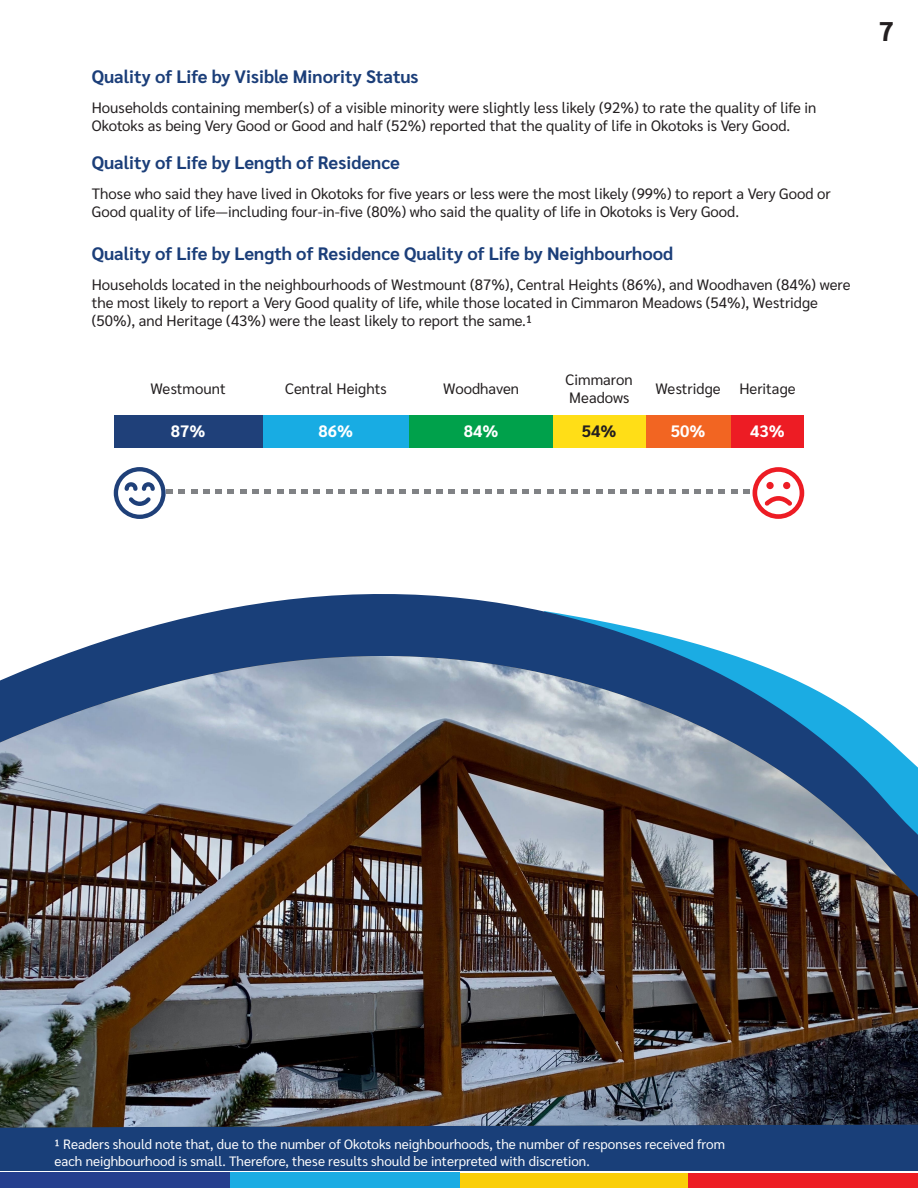
<style>
.page{position:relative;width:918px;height:1188px;background:#fff}
.page>*{position:absolute;margin:0;border:0;box-sizing:border-box;transform-origin:0 0}
.t1{font:700 27px "Sarabun";color:#231f20}
.heading_2{font:700 18px "Sarabun";color:#1b3e79}
.t2{font:700 16.5px "Sarabun";color:#fff}
.t3{font:700 16.5px "Sarabun";color:#231f20}
.t4{font:15px/18px "Sarabun";color:#231f20}
.t5{font:13.5px/16.2px "Sarabun";color:#fff}
</style>
<div class="page">
<div style="left:731px;top:416px;width:73px;height:32px;background:#ed1c24"></div>
<div style="left:645px;top:416px;width:86px;height:32px;background:#f26522"></div>
<div style="left:553px;top:416px;width:92px;height:32px;background:#ffde17"></div>
<div style="left:409px;top:416px;width:144px;height:32px;background:#00a14b"></div>
<div style="left:262px;top:416px;width:147px;height:32px;background:#18ace3"></div>
<div style="left:114px;top:416px;width:148px;height:32px;background:#1f4079"></div>
<svg style="left:114px;top:467px;width:71px;height:52px"></svg>
<svg style="left:228px;top:490px;width:6px;height:4px"></svg>
<svg style="left:191px;top:490px;width:31px;height:4px"></svg>
<svg style="left:240px;top:490px;width:31px;height:4px"></svg>
<svg style="left:277px;top:490px;width:43px;height:4px"></svg>
<svg style="left:363px;top:490px;width:6px;height:4px"></svg>
<svg style="left:326px;top:490px;width:31px;height:4px"></svg>
<svg style="left:412px;top:490px;width:6px;height:4px"></svg>
<svg style="left:375px;top:490px;width:31px;height:4px"></svg>
<svg style="left:424px;top:490px;width:31px;height:4px"></svg>
<svg style="left:461px;top:490px;width:31px;height:4px"></svg>
<svg style="left:498px;top:490px;width:6px;height:4px"></svg>
<svg style="left:547px;top:490px;width:6px;height:4px"></svg>
<svg style="left:510px;top:490px;width:31px;height:4px"></svg>
<svg style="left:559px;top:490px;width:31px;height:4px"></svg>
<svg style="left:633px;top:490px;width:6px;height:4px"></svg>
<svg style="left:596px;top:490px;width:31px;height:4px"></svg>
<svg style="left:645px;top:490px;width:31px;height:4px"></svg>
<svg style="left:731px;top:467px;width:73px;height:52px"></svg>
<svg style="left:682px;top:490px;width:43px;height:4px"></svg>
<div style="left:0;top:1128px;width:918px;height:60px;background:#193f79"></div>
<svg style="left:143px;top:594px;width:495px;height:35px;fill:#193f79"></svg>
<svg style="left:61px;top:629px;width:674px;height:27px;fill:#193f79"></svg>
<img style="left:0;top:656px;width:918px;height:472px">
<div style="left:459px;top:1173px;width:230px;height:15px;background:#face09"></div>
<div style="left:688px;top:1173px;width:230px;height:15px;background:#ed1d24"></div>
<hr style="left:0;top:1172px;width:918px;height:1px;background:#fff">
<div style="left:230px;top:1173px;width:230px;height:15px;background:#1bace3"></div>
<div style="left:0;top:1173px;width:229px;height:15px;background:#253f8e"></div>
<p class="heading_2" style="left:92px;top:66px;width:328px">Quality of Life by Visible Minority Status</p>
<p class="t4" style="left:92px;top:99px;width:726px">Households containing member(s) of a visible minority were slightly less likely (92%) to rate the quality of life in<br>Okotoks as being Very Good or Good and half (52%) reported that the quality of life in Okotoks is Very Good.</p>
<p class="heading_2" style="left:92px;top:152px;width:310px">Quality of Life by Length of Residence</p>
<p class="t4" style="left:92px;top:185px;width:741px">Those who said they have lived in Okotoks for five years or less were the most likely (99%) to report a Very Good or<br>Good quality of life—including four-in-five (80%) who said the quality of life in Okotoks is Very Good.</p>
<p class="heading_2" style="left:92px;top:243px;width:583px">Quality of Life by Length of Residence Quality of Life by Neighbourhood</p>
<p class="t4" style="left:92px;top:276px;width:760px">Households located in the neighbourhoods of Westmount (87%), Central Heights (86%), and Woodhaven (84%) were the most likely to report a Very Good quality of life, while those located in Cimmaron Meadows (54%), Westridge (50%), and Heritage (43%) were the least likely to report the same.¹</p>
<p class="t4" style="left:150px;top:380px;width:77px">Westmount</p>
<p class="t4" style="left:285px;top:380px;width:103px">Central Heights</p>
<p class="t4" style="left:443px;top:380px;width:77px">Woodhaven</p>
<p class="t4" style="left:566px;top:371px;width:69px">Cimmaron<br>Meadows</p>
<p class="t4" style="left:655px;top:380px;width:67px">Westridge</p>
<p class="t4" style="left:739px;top:380px;width:58px">Heritage</p>
<p class="t2" style="left:171px;top:422px;width:36px">87%</p>
<p class="t2" style="left:319px;top:422px;width:36px">86%</p>
<p class="t2" style="left:464px;top:422px;width:36px">84%</p>
<p class="t3" style="left:582px;top:422px;width:36px">54%</p>
<p class="t2" style="left:671px;top:422px;width:36px">50%</p>
<p class="t2" style="left:750px;top:422px;width:36px">43%</p>
<p class="t1" style="left:879px;top:15px;width:17px">7</p>
<p class="t5" style="left:55px;top:1137px;width:672px">¹ Readers should note that, due to the number of Okotoks neighbourhoods, the number of responses received from each neighbourhood is small. Therefore, these results should be interpreted with discretion.</p>
</div>
